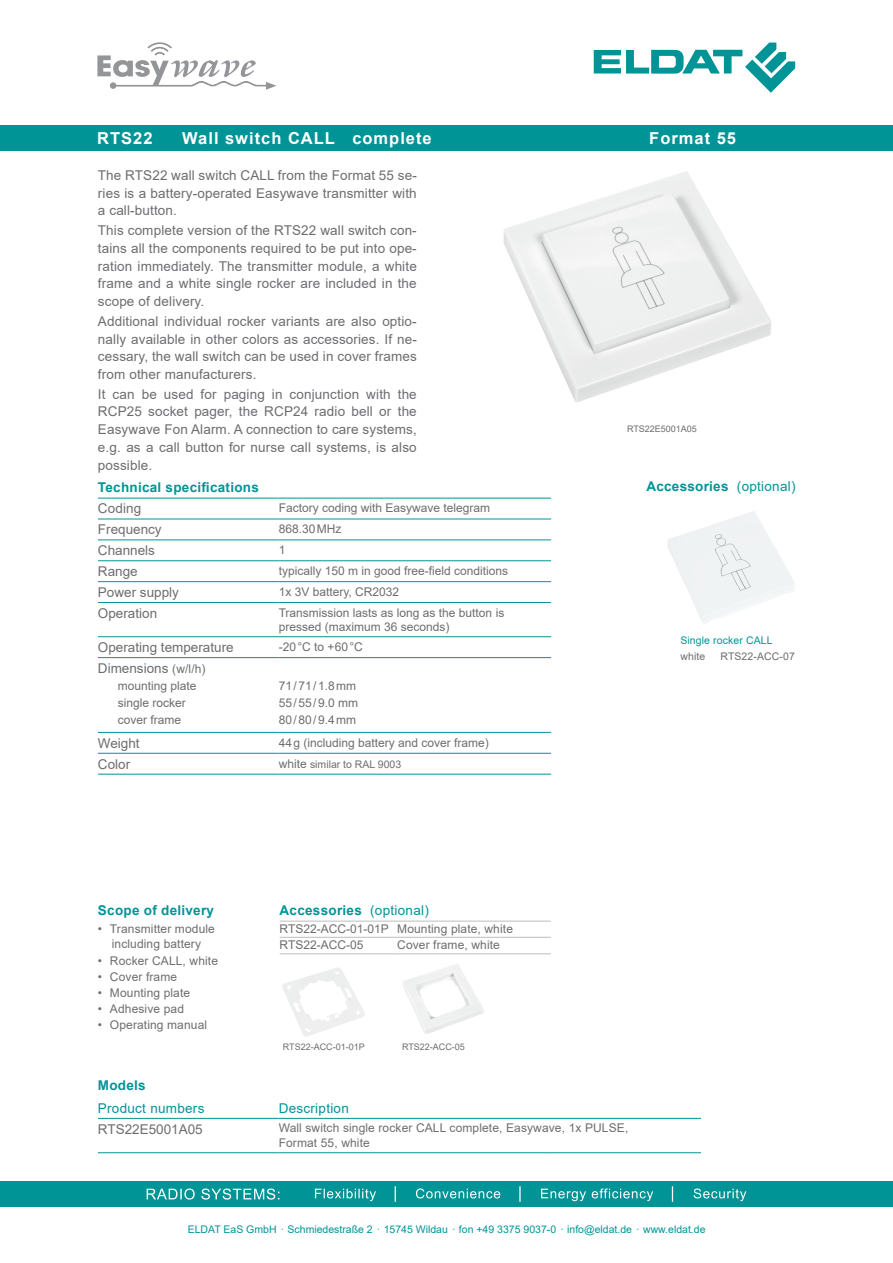
<style>
.page{position:relative;width:893px;height:1263px;background:#fff}
.page>*{position:absolute;margin:0;border:0;box-sizing:border-box;transform-origin:0 0}
.t1{font:700 16.5px "Arial";letter-spacing:.06em;color:#fff}
.t2{font:13.5px/17.7px "Arial";letter-spacing:.01em;color:#6c6d70;text-align:justify}
.t3{font:700 13.5px "Arial";letter-spacing:.02em;color:#009497}
.t4{font:13.5px "Arial";letter-spacing:.02em;color:#009497}
.t5{font:12px/15px "Arial";color:#6c6d70}
.t6{font:10.5px "Arial";color:#009497}
.t7{font:10.5px "Arial";color:#6c6d70}
.t8{font:9px "Arial";color:#6c6d70}
.s1{font-size:12px}
.s2{font-weight:400}
</style>
<div class="page">
<div style="left:0;top:125px;width:893px;height:26px;background:#009497"></div>
<div style="left:0;top:1181px;width:893px;height:26px;background:#009497"></div>
<svg style="left:594px;top:43px;width:201px;height:50px"></svg>
<svg style="left:97px;top:43px;width:179px;height:47px"></svg>
<svg style="left:147px;top:1188px;width:132px;height:11px"></svg>
<svg style="left:315px;top:1186px;width:431px;height:16px"></svg>
<img style="left:503px;top:171px;width:268px;height:232px">
<hr style="left:98px;top:498px;width:181px;height:1px;background:#009497">
<hr style="left:279px;top:498px;width:272px;height:1px;background:#009497">
<hr style="left:98px;top:519px;width:181px;height:1px;background:#009497">
<hr style="left:279px;top:519px;width:272px;height:1px;background:#009497">
<hr style="left:98px;top:540px;width:181px;height:1px;background:#009497">
<hr style="left:279px;top:540px;width:272px;height:1px;background:#009497">
<hr style="left:98px;top:560px;width:181px;height:1px;background:#009497">
<hr style="left:279px;top:560px;width:272px;height:1px;background:#009497">
<hr style="left:98px;top:581px;width:181px;height:1px;background:#009497">
<hr style="left:279px;top:581px;width:272px;height:1px;background:#009497">
<hr style="left:98px;top:602px;width:181px;height:1px;background:#009497">
<hr style="left:279px;top:602px;width:272px;height:1px;background:#009497">
<hr style="left:98px;top:636px;width:181px;height:1px;background:#009497">
<hr style="left:279px;top:636px;width:272px;height:1px;background:#009497">
<hr style="left:98px;top:657px;width:181px;height:1px;background:#009497">
<hr style="left:279px;top:657px;width:272px;height:1px;background:#009497">
<hr style="left:98px;top:732px;width:181px;height:1px;background:#009497">
<hr style="left:279px;top:732px;width:272px;height:1px;background:#009497">
<hr style="left:98px;top:753px;width:181px;height:1px;background:#009497">
<hr style="left:279px;top:753px;width:272px;height:1px;background:#009497">
<hr style="left:98px;top:774px;width:181px;height:1px;background:#009497">
<hr style="left:279px;top:774px;width:272px;height:1px;background:#009497">
<hr style="left:98px;top:1118px;width:181px;height:1px;background:#009497">
<hr style="left:279px;top:1118px;width:270px;height:1px;background:#009497">
<hr style="left:549px;top:1118px;width:152px;height:1px;background:#009497">
<hr style="left:279px;top:1152px;width:270px;height:1px;background:#009497">
<hr style="left:549px;top:1152px;width:152px;height:1px;background:#009497">
<hr style="left:98px;top:1152px;width:181px;height:1px;background:#009497">
<img style="left:668px;top:511px;width:127px;height:113px">
<hr style="left:280px;top:921px;width:117px;height:1px;background:#bcbdc0">
<hr style="left:397px;top:921px;width:154px;height:1px;background:#bcbdc0">
<hr style="left:280px;top:953px;width:117px;height:1px;background:#bcbdc0">
<hr style="left:397px;top:953px;width:154px;height:1px;background:#bcbdc0">
<hr style="left:280px;top:937px;width:117px;height:1px;background:#bcbdc0">
<hr style="left:397px;top:937px;width:154px;height:1px;background:#bcbdc0">
<img style="left:403px;top:964px;width:81px;height:70px">
<p class="t1" style="left:97px;top:127px;width:57px">RTS22</p>
<p class="t1" style="left:182px;top:127px;width:251px">Wall switch CALL complete</p>
<p class="t1" style="left:649px;top:127px;width:88px">Format 55</p>
<p class="t2" style="left:98px;top:166px;width:320px">The RTS22 wall switch CALL from the Format 55 se&shy;ries is a battery-operated Easywave transmitter with a call-button.</p>
<p class="t2" style="left:98px;top:221px;width:320px">This complete version of the RTS22 wall switch con&shy;tains all the components required to be put into ope&shy;ration immediately. The transmitter module, a white frame and a white single rocker are included in the scope of delivery.</p>
<p class="t2" style="left:98px;top:312px;width:320px">Additional individual rocker variants are also optio&shy;nally available in other colors as accessories. If ne&shy;cessary, the wall switch can be used in cover frames from other manufacturers.</p>
<p class="t2" style="left:98px;top:385px;width:320px">It can be used for paging in conjunction with the RCP25 socket pager, the RCP24 radio bell or the Easywave Fon Alarm. A connection to care systems, e.g. as a call button for nurse call systems, is also possible.</p>
<p class="t3" style="left:98px;top:478px;width:162px">Technical specifications</p>
<p class="t2" style="left:98px;top:500px;width:45px">Coding</p>
<p class="t5" style="left:279px;top:501px;width:213px">Factory coding with Easywave telegram</p>
<p class="t2" style="left:98px;top:521px;width:65px">Frequency</p>
<p class="t5" style="left:279px;top:521px;width:64px">868.30 MHz</p>
<p class="t2" style="left:98px;top:541px;width:59px">Channels</p>
<p class="t5" style="left:279px;top:542px;width:8px">1</p>
<p class="t2" style="left:98px;top:562px;width:41px">Range</p>
<p class="t5" style="left:279px;top:563px;width:231px">typically 150 m in good free-field conditions</p>
<p class="t2" style="left:98px;top:583px;width:83px">Power supply</p>
<p class="t5" style="left:279px;top:584px;width:122px">1x 3V battery, CR2032</p>
<p class="t2" style="left:98px;top:604px;width:61px">Operation</p>
<p class="t5" style="left:279px;top:605px;width:227px;line-height:14.4px">Transmission lasts as long as the button is pressed (maximum 36 seconds)</p>
<p class="t2" style="left:98px;top:638px;width:137px">Operating temperature</p>
<p class="t5" style="left:279px;top:639px;width:86px">-20 °C to +60 °C</p>
<p class="t2" style="left:98px;top:659px;width:109px">Dimensions <span class="s1">(w/l/h)</span></p>
<p class="t5" style="left:118px;top:678px;width:80px">mounting plate</p>
<p class="t5" style="left:279px;top:678px;width:79px">71 / 71 / 1.8 mm</p>
<p class="t5" style="left:118px;top:695px;width:70px">single rocker</p>
<p class="t5" style="left:279px;top:695px;width:81px">55 / 55 / 9.0 mm</p>
<p class="t5" style="left:118px;top:712px;width:65px">cover frame</p>
<p class="t5" style="left:279px;top:712px;width:79px">80 / 80 / 9.4 mm</p>
<p class="t2" style="left:98px;top:734px;width:43px">Weight</p>
<p class="t5" style="left:279px;top:735px;width:212px">44 g (including battery and cover frame)</p>
<p class="t2" style="left:98px;top:755px;width:34px">Color</p>
<p class="t7" style="left:279px;top:757px;width:124px"><span class="s1">white</span> similar to RAL 9003</p>
<p class="t3" style="left:98px;top:901px;width:118px">Scope of delivery</p>
<p class="t3" style="left:280px;top:901px;width:151px">Accessories <span class="s2">(optional)</span></p>
<p class="t5" style="left:98px;top:921px;width:118px;text-align:center">• Transmitter module including battery</p>
<p class="t5" style="left:280px;top:921px;width:235px;line-height:16.2px">RTS22-ACC-01-01P Mounting plate, white<br>RTS22-ACC-05</p>
<p class="t5" style="left:397px;top:938px;width:104px">Cover frame, white</p>
<p class="t5" style="left:98px;top:953px;width:122px">• Rocker CALL, white</p>
<p class="t5" style="left:98px;top:969px;width:81px">• Cover frame</p>
<p class="t5" style="left:98px;top:985px;width:94px">• Mounting plate</p>
<p class="t5" style="left:98px;top:1001px;width:88px">• Adhesive pad</p>
<p class="t5" style="left:98px;top:1017px;width:111px">• Operating manual</p>
<p class="t8" style="left:283px;top:1040px;width:83px">RTS22-ACC-01-01P</p>
<p class="t8" style="left:402px;top:1040px;width:64px">RTS22-ACC-05</p>
<p class="t8" style="left:627px;top:422px;width:71px">RTS22E5001A05</p>
<p class="t3" style="left:646px;top:476px;width:151px">Accessories <span class="s2">(optional)</span></p>
<p class="t6" style="left:680px;top:633px;width:94px">Single rocker CALL</p>
<p class="t7" style="left:680px;top:649px;width:26px">white</p>
<p class="t7" style="left:720px;top:649px;width:76px">RTS22-ACC-07</p>
<p class="t3" style="left:98px;top:1076px;width:49px">Models</p>
<p class="t4" style="left:98px;top:1099px;width:108px">Product numbers</p>
<p class="t4" style="left:279px;top:1099px;width:72px">Description</p>
<p class="t2" style="left:98px;top:1120px;width:106px">RTS22E5001A05</p>
<p class="t5" style="left:279px;top:1120px;width:351px">Wall switch single rocker CALL complete, Easywave, 1x PULSE,<br>Format 55, white</p>
<p class="t6" style="left:188px;top:1222px;width:519px">ELDAT EaS GmbH · Schmiedestraße 2 · 15745 Wildau · fon +49 3375 9037-0 · info@eldat.de · www.eldat.de</p>
</div>
